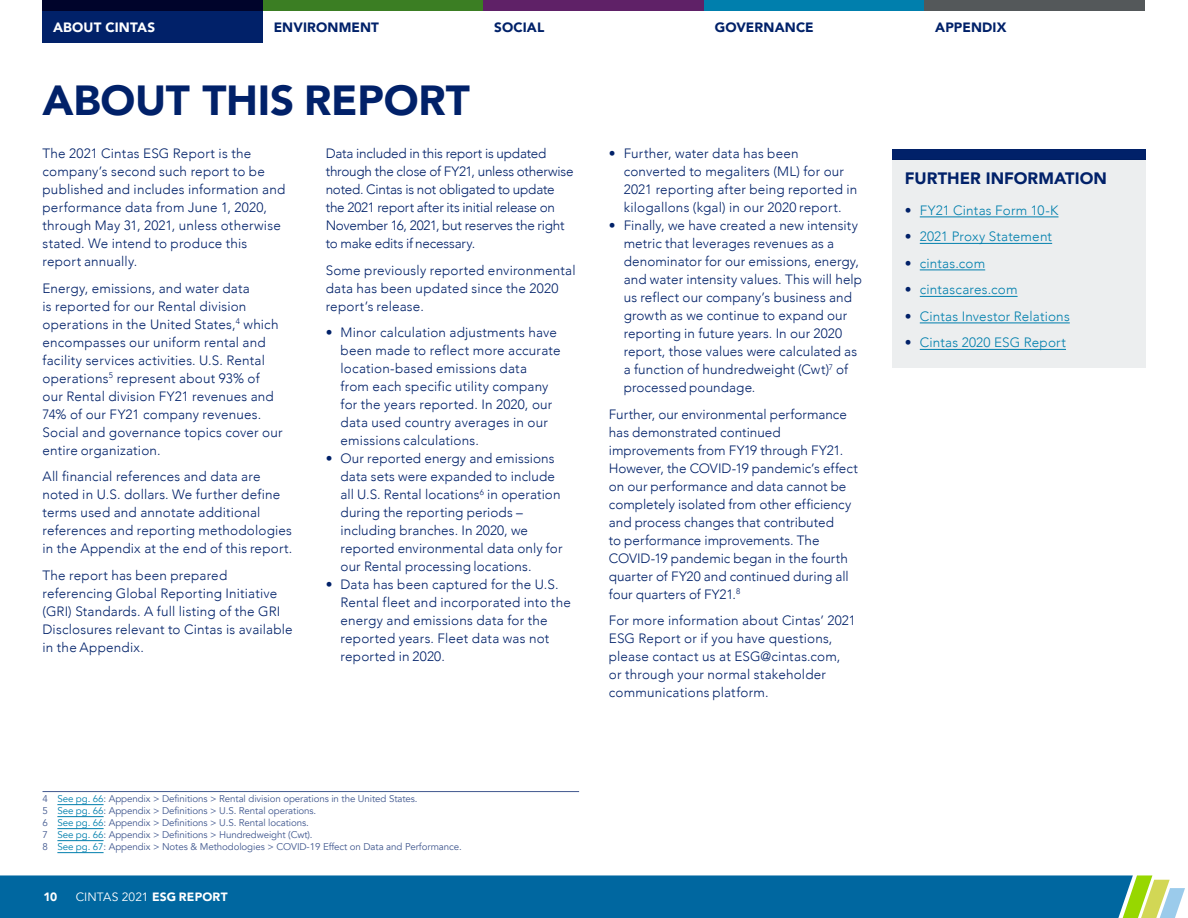
<style>
.page{position:relative;width:1188px;height:918px;background:#fff}
.page>*{position:absolute;margin:0;border:0;box-sizing:border-box;transform-origin:0 0}
.t1{font:900 42px "Avenir";letter-spacing:-.005em;color:#012169}
.t2{font:900 16.5px "Avenir";color:#012169}
.t3{font:300 13.5px/18px "Avenir";letter-spacing:.01em;color:#012169}
.t4{font:300 13.5px/18px "Avenir";letter-spacing:-.015em;color:#012169}
.t5{font:300 13.5px "Avenir";letter-spacing:.015em;color:#007fad}
.t6{font:900 13.5px "Avenir";letter-spacing:.01em;color:#012169}
.t7{font:900 13.5px "Avenir";letter-spacing:.01em;color:#fff}
.t8{font:12px "Avenir";letter-spacing:.01em;color:#fff}
.t9{font:900 12px "Avenir";color:#fff}
.t10{font:9.75px/12px "Avenir";letter-spacing:-.01em;color:#41588f}
.s1{color:#007fad}
.s2{font-weight:900}
.s3{color:#012169}
</style>
<div class="page">
<hr style="left:43px;top:791px;width:536px;height:1px;background:#41588f">
<hr style="left:57px;top:804px;width:47px;height:1px;background:#007fad">
<hr style="left:57px;top:816px;width:47px;height:1px;background:#007fad">
<hr style="left:57px;top:828px;width:47px;height:1px;background:#007fad">
<hr style="left:57px;top:840px;width:47px;height:1px;background:#007fad">
<hr style="left:57px;top:852px;width:47px;height:1px;background:#007fad">
<div style="left:892px;top:159px;width:253px;height:209px;background:#eceeef"></div>
<hr style="left:920px;top:217px;width:139px;height:1px;background:#007fad">
<hr style="left:920px;top:243px;width:132px;height:1px;background:#007fad">
<hr style="left:920px;top:270px;width:65px;height:1px;background:#007fad">
<hr style="left:920px;top:296px;width:98px;height:1px;background:#007fad">
<hr style="left:920px;top:323px;width:150px;height:1px;background:#007fad">
<hr style="left:920px;top:349px;width:146px;height:1px;background:#007fad">
<div style="left:892px;top:149px;width:253px;height:10px;background:#012169"></div>
<div style="left:0;top:875px;width:1123px;height:43px;background:#0067a0"></div>
<svg style="left:1123px;top:875px;width:62px;height:43px"></svg>
<div style="left:263px;top:0;width:221px;height:11px;background:#3b7e23"></div>
<div style="left:484px;top:0;width:220px;height:11px;background:#5f2167"></div>
<div style="left:704px;top:0;width:221px;height:11px;background:#007fad"></div>
<div style="left:925px;top:0;width:220px;height:11px;background:#54585a"></div>
<div style="left:43px;top:0;width:220px;height:43px;background:#012169"></div>
<div style="left:43px;top:0;width:220px;height:11px;background:#00042b"></div>
<p class="t7" style="left:53px;top:16px;width:103px">ABOUT CINTAS</p>
<p class="t6" style="left:274px;top:16px;width:107px">ENVIRONMENT</p>
<p class="t6" style="left:494px;top:16px;width:52px">SOCIAL</p>
<p class="t6" style="left:715px;top:16px;width:101px">GOVERNANCE</p>
<p class="t6" style="left:935px;top:16px;width:73px">APPENDIX</p>
<h1 class="t1" style="left:43px;top:64px;width:429px">ABOUT THIS REPORT</h1>
<p class="t4" style="left:326px;top:145px;width:250px">Data included in this report is updated through the close of FY21, unless otherwise noted. Cintas is not obligated to update the 2021 report after its initial release on November 16, 2021, but reserves the right to make edits if necessary.</p>
<p class="t3" style="left:326px;top:261px;width:251px">Some previously reported environmental data has been updated since the 2020 report’s release.</p>
<p class="t3" style="left:341px;top:324px;width:222px;text-indent:-15px">• Minor calculation adjustments have been made to reflect more accurate location-based emissions data<br>from each specific utility company for the years reported. In 2020, our data used country averages in our emissions calculations.</p>
<p class="t3" style="left:341px;top:450px;width:223px;text-indent:-15px">• Our reported energy and emissions data sets were expanded to include all U.S. Rental locations<sup>6</sup> in operation during the reporting periods – including branches. In 2020, we reported environmental data only for our Rental processing locations.</p>
<p class="t3" style="left:341px;top:576px;width:232px;text-indent:-15px">• Data has been captured for the U.S.<br>Rental fleet and incorporated into the energy and emissions data for the reported years. Fleet data was not reported in 2020.</p>
<p class="t3" style="left:43px;top:145px;width:244px">The 2021 Cintas ESG Report is the company’s second such report to be published and includes information and performance data from June 1, 2020, through May 31, 2021, unless otherwise stated. We intend to produce this report annually.</p>
<p class="t3" style="left:43px;top:279px;width:242px">Energy, emissions, and water data<br>is reported for our Rental division operations in the United States,<sup>4</sup> which encompasses our uniform rental and facility services activities. U.S. Rental operations<sup>5</sup> represent about 93% of our Rental division FY21 revenues and 74% of our FY21 company revenues.<br>Social and governance topics cover our entire organization.</p>
<p class="t3" style="left:43px;top:468px;width:251px">All financial references and data are noted in U.S. dollars. We further define terms used and annotate additional references and reporting methodologies in the Appendix at the end of this report.</p>
<p class="t3" style="left:43px;top:566px;width:252px">The report has been prepared referencing Global Reporting Initiative (GRI) Standards. A full listing of the GRI Disclosures relevant to Cintas is available in the Appendix.</p>
<p class="t3" style="left:624px;top:145px;width:235px;text-indent:-15px">• Further, water data has been converted to megaliters (ML) for our 2021 reporting after being reported in kilogallons (kgal) in our 2020 report.</p>
<p class="t3" style="left:624px;top:217px;width:240px;text-indent:-15px">• Finally, we have created a new intensity metric that leverages revenues as a denominator for our emissions, energy, and water intensity values. This will help us reflect our company’s business and growth as we continue to expand our reporting in future years. In our 2020 report, those values were calculated as a function of hundredweight (Cwt)<sup>7</sup> of processed poundage.</p>
<p class="t3" style="left:609px;top:405px;width:251px">Further, our environmental performance has demonstrated continued improvements from FY19 through FY21.<br>However, the COVID-19 pandemic’s effect on our performance and data cannot be completely isolated from other efficiency and process changes that contributed<br>to performance improvements. The COVID-19 pandemic began in the fourth quarter of FY20 and continued during all four quarters of FY21.<sup>8</sup></p>
<p class="t3" style="left:609px;top:612px;width:248px">For more information about Cintas’ 2021<br>ESG Report or if you have questions, please contact us at ESG@cintas.com, or through your normal stakeholder communications platform.</p>
<p class="t10" style="left:43px;top:793px;width:421px">4 <span class="s1">See pg. 66</span>: Appendix &gt; Definitions &gt; Rental division operations in the United States.<br>5 <span class="s1">See pg. 66</span>: Appendix &gt; Definitions &gt; U.S. Rental operations.<br>6 <span class="s1">See pg. 66</span>: Appendix &gt; Definitions &gt; U.S. Rental locations.<br>7 <span class="s1">See pg. 66</span>: Appendix &gt; Definitions &gt; Hundredweight (Cwt).<br>8 <span class="s1">See pg. 67</span>: Appendix &gt; Notes &amp; Methodologies &gt; COVID-19 Effect on Data and Performance.</p>
<p class="t9" style="left:43px;top:886px;width:15px">10</p>
<p class="t8" style="left:76px;top:889px;width:153px">CINTAS 2021 <span class="s2">ESG REPORT</span></p>
<p class="t2" style="left:905px;top:164px;width:204px">FURTHER INFORMATION</p>
<p class="t5" style="left:905px;top:202px;width:155px"><span class="s3">•</span> FY21 Cintas Form 10-K</p>
<p class="t5" style="left:905px;top:229px;width:149px"><span class="s3">•</span> 2021 Proxy Statement</p>
<p class="t5" style="left:905px;top:255px;width:82px"><span class="s3">•</span> cintas.com</p>
<p class="t5" style="left:905px;top:282px;width:114px"><span class="s3">•</span> cintascares.com</p>
<p class="t5" style="left:905px;top:308px;width:166px"><span class="s3">•</span> Cintas Investor Relations</p>
<p class="t5" style="left:905px;top:335px;width:163px"><span class="s3">•</span> Cintas 2020 ESG Report</p>
</div>
